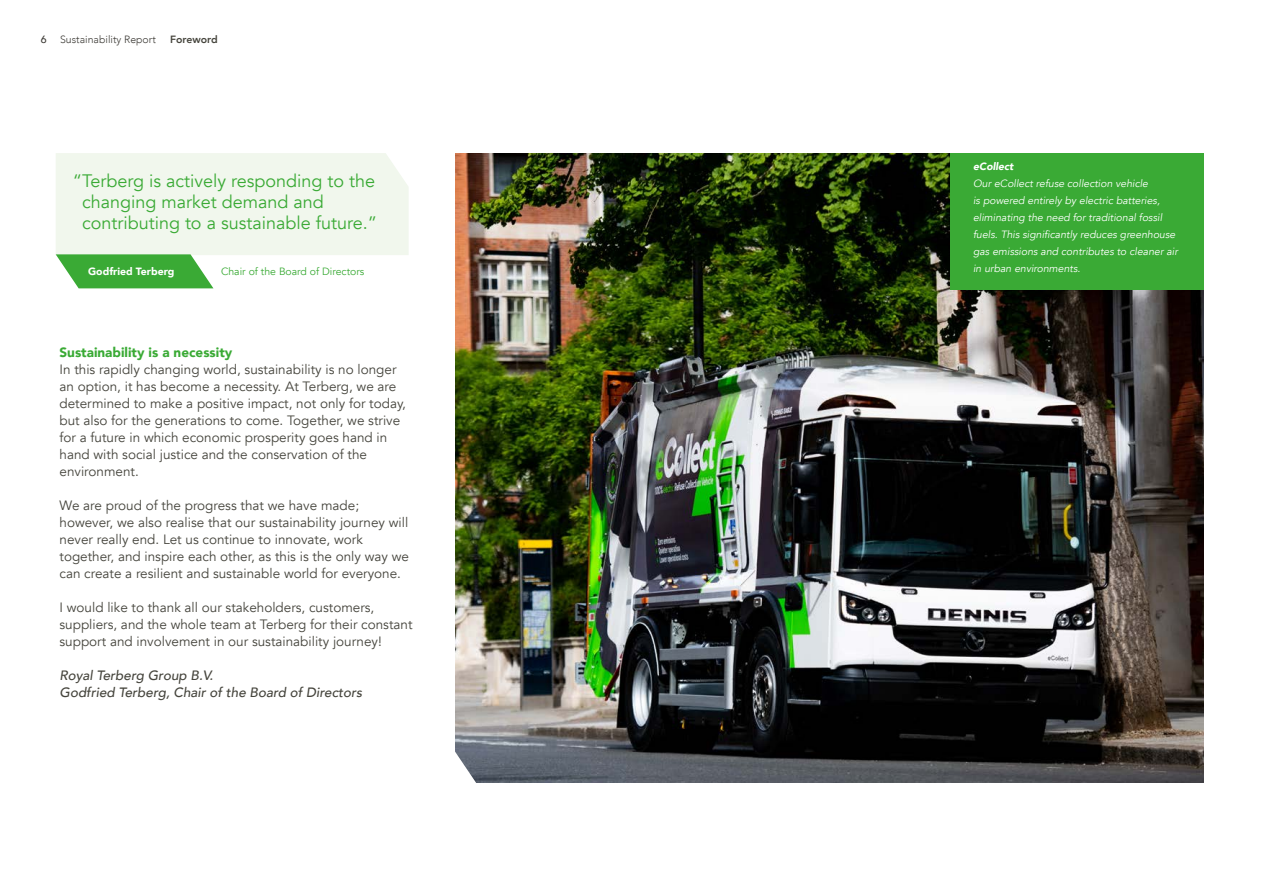
<style>
.page{position:relative;width:1263px;height:893px;background:#fff}
.page>*{position:absolute;margin:0;border:0;box-sizing:border-box;transform-origin:0 0}
.t1{font:18px/21px "Avenir";color:#3aaa35}
.t2{font:13.5px/17px "Avenir";color:#45443c}
.t3{font:italic 500 13.5px/17px "Avenir";color:#45443c}
.t4{font:900 13.5px "Avenir";color:#3aaa35}
.t5{font:italic 10.5px/17px "Avenir";color:#fff}
.t6{font:10.5px "Avenir";color:#3aaa35}
.t7{font:300 10.5px "Avenir";color:#3c3a35}
.t8{font:900 10.5px "Avenir";color:#fff}
.t9{font:800 10.5px "Avenir";color:#45443c}
.t10{font:italic 900 10.5px "Avenir";color:#fff}
.t11{font:500 10.5px "Avenir";color:#3c3a35}
</style>
<div class="page">
<svg style="left:56px;top:153px;width:353px;height:135px"></svg>
<img style="left:455px;top:153px;width:748px;height:629px">
<div style="left:950px;top:153px;width:253px;height:137px;background:#3aaa35"></div>
<svg style="left:455px;top:751px;width:23px;height:32px"></svg>
<p class="t11" style="left:41px;top:30px;width:7px">6</p>
<p class="t7" style="left:60px;top:33px;width:97px">Sustainability Report</p>
<p class="t9" style="left:170px;top:31px;width:49px">Foreword</p>
<h1 class="t1" style="left:82px;top:171px;width:296px;text-indent:-9px">“Terberg is actively responding to the changing market demand and contributing to a sustainable future.”</h1>
<p class="t8" style="left:88px;top:262px;width:88px">Godfried Terberg</p>
<p class="t6" style="left:221px;top:265px;width:145px">Chair of the Board of Directors</p>
<p class="t4" style="left:60px;top:341px;width:174px">Sustainability is a necessity</p>
<p class="t2" style="left:60px;top:361px;width:348px">In this rapidly changing world, sustainability is no longer an option, it has become a necessity. At Terberg, we are determined to make a positive impact, not only for today, but also for the generations to come. Together, we strive for a future in which economic prosperity goes hand in hand with social justice and the conservation of the environment.</p>
<p class="t2" style="left:60px;top:497px;width:351px">We are proud of the progress that we have made; however, we also realise that our sustainability journey will never really end. Let us continue to innovate, work together, and inspire each other, as this is the only way we can create a resilient and sustainable world for everyone.</p>
<p class="t2" style="left:60px;top:599px;width:354px">I would like to thank all our stakeholders, customers, suppliers, and the whole team at Terberg for their constant support and involvement in our sustainability journey!</p>
<p class="t3" style="left:60px;top:667px;width:304px">Royal Terberg Group B.V.<br>Godfried Terberg, Chair of the Board of Directors</p>
<p class="t10" style="left:973px;top:158px;width:42px">eCollect</p>
<p class="t5" style="left:973px;top:175px;width:206px">Our eCollect refuse collection vehicle<br>is powered entirely by electric batteries, eliminating the need for traditional fossil fuels. This significantly reduces greenhouse gas emissions and contributes to cleaner air in urban environments.</p>
</div>
